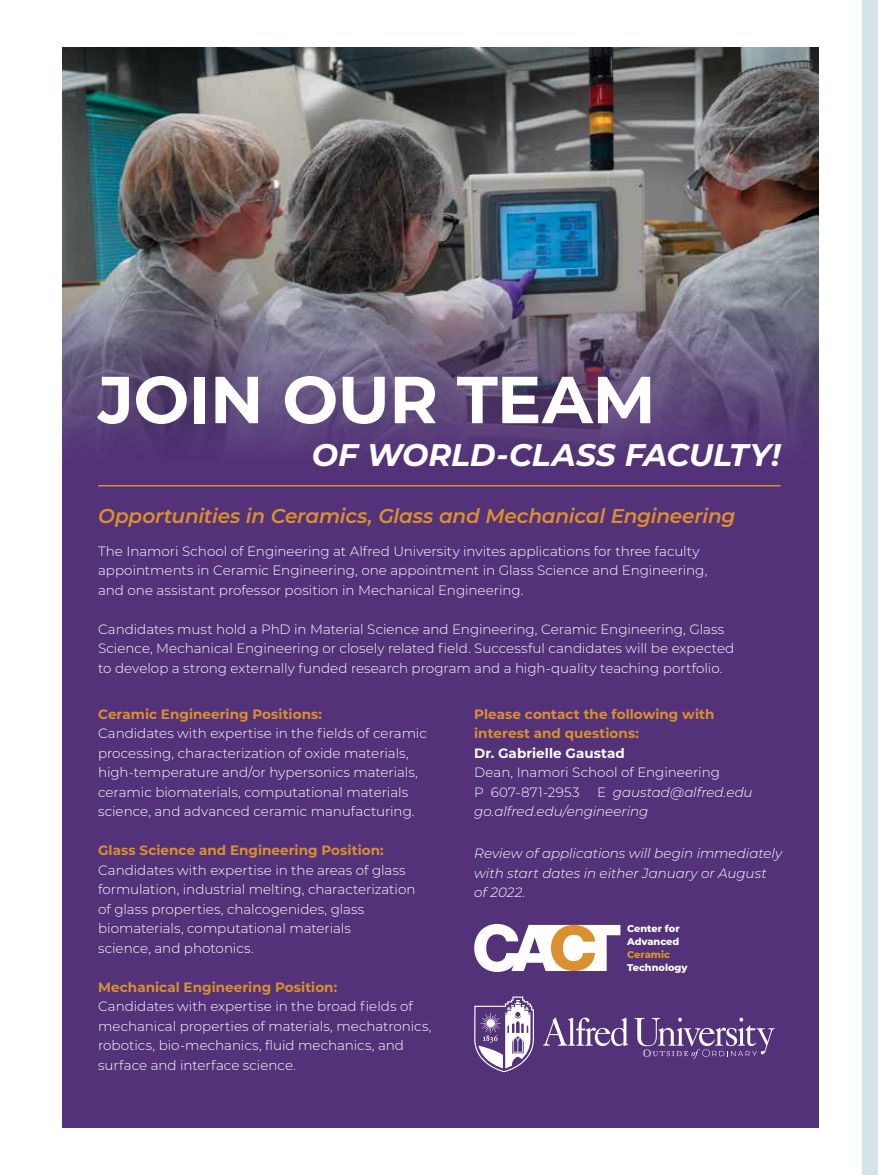
<style>
.page{position:relative;width:878px;height:1175px;background:#fff}
.page>*{position:absolute;margin:0;border:0;box-sizing:border-box;transform-origin:0 0}
.t1{font:700 66.3px "Montserrat";letter-spacing:-.01em;color:#fff}
.t2{font:italic 700 31.2px "Montserrat";letter-spacing:-.01em;color:#fff}
.t3{font:italic 600 20.1px "Montserrat";letter-spacing:-.01em;color:#da902f}
.t4{font:300 13.5px/19.5px "Montserrat";color:#fff}
.t5{font:700 13.5px/19.5px "Montserrat";letter-spacing:.005em;color:#da902f}
.t6{font:italic 300 13.5px/19.5px "Montserrat";letter-spacing:-.005em;color:#fff}
.t7{font:700 13.5px "Montserrat";letter-spacing:.005em;color:#fff}
.t8{font:800 9.75px/13px "Montserrat";color:#fff}
.t9{font:800 9.75px "Montserrat";color:#da902f}
.s1{font-style:normal}
</style>
<div class="page">
<div style="left:862px;top:0;width:16px;height:1174px;background:#d5e4eb"></div>
<div style="left:62px;top:47px;width:756px;height:1080px;background:#533279"></div>
<img style="left:62px;top:47px;width:756px;height:402px">
<svg style="left:474px;top:996px;width:60px;height:76px"></svg>
<svg style="left:543px;top:1017px;width:85px;height:29px"></svg>
<svg style="left:634px;top:1017px;width:140px;height:41px"></svg>
<svg style="left:474px;top:924px;width:146px;height:48px"></svg>
<hr style="left:98px;top:485px;width:682px;height:1px;background:#da902f">
<h1 class="t1" style="left:98px;top:352px;width:559px">JOIN OUR TEAM</h1>
<h2 class="t2" style="left:312px;top:432px;width:470px">OF WORLD-CLASS FACULTY!</h2>
<h3 class="t3" style="left:98px;top:502px;width:638px">Opportunities in Ceramics, Glass and Mechanical Engineering</h3>
<p class="t4" style="left:98px;top:541px;width:610px">The Inamori School of Engineering at Alfred University invites applications for three faculty appointments in Ceramic Engineering, one appointment in Glass Science and Engineering, and one assistant professor position in Mechanical Engineering.</p>
<p class="t4" style="left:98px;top:619px;width:637px">Candidates must hold a PhD in Material Science and Engineering, Ceramic Engineering, Glass<br>Science, Mechanical Engineering or closely related field. Successful candidates will be expected to develop a strong externally funded research program and a high-quality teaching portfolio.</p>
<p class="t5" style="left:98px;top:703px;width:225px">Ceramic Engineering Positions:</p>
<p class="t4" style="left:98px;top:723px;width:330px">Candidates with expertise in the fields of ceramic processing, characterization of oxide materials, high-temperature and/or hypersonics materials, ceramic biomaterials, computational materials science, and advanced ceramic manufacturing.</p>
<p class="t5" style="left:98px;top:840px;width:287px">Glass Science and Engineering Position:</p>
<p class="t4" style="left:98px;top:860px;width:319px">Candidates with expertise in the areas of glass formulation, industrial melting, characterization of glass properties, chalcogenides, glass biomaterials, computational materials<br>science, and photonics.</p>
<p class="t5" style="left:98px;top:976px;width:241px">Mechanical Engineering Position:</p>
<p class="t4" style="left:98px;top:996px;width:335px">Candidates with expertise in the broad fields of mechanical properties of materials, mechatronics, robotics, bio-mechanics, fluid mechanics, and surface and interface science.</p>
<p class="t5" style="left:474px;top:703px;width:242px">Please contact the following with interest and questions:</p>
<p class="t7" style="left:474px;top:743px;width:152px">Dr. Gabrielle Gaustad</p>
<p class="t4" style="left:474px;top:762px;width:247px">Dean, Inamori School of Engineering<br>P 607-871-2953</p>
<p class="t6" style="left:474px;top:781px;width:280px;text-indent:123px"><span class="s1">E</span> gaustad@alfred.edu go.alfred.edu/engineering</p>
<p class="t6" style="left:474px;top:843px;width:309px">Review of applications will begin immediately with start dates in either January or August of 2022.</p>
<p class="t8" style="left:627px;top:921px;width:54px">Center for<br>Advanced</p>
<p class="t9" style="left:627px;top:947px;width:44px">Ceramic</p>
<p class="t8" style="left:627px;top:960px;width:62px">Technology</p>
</div>
